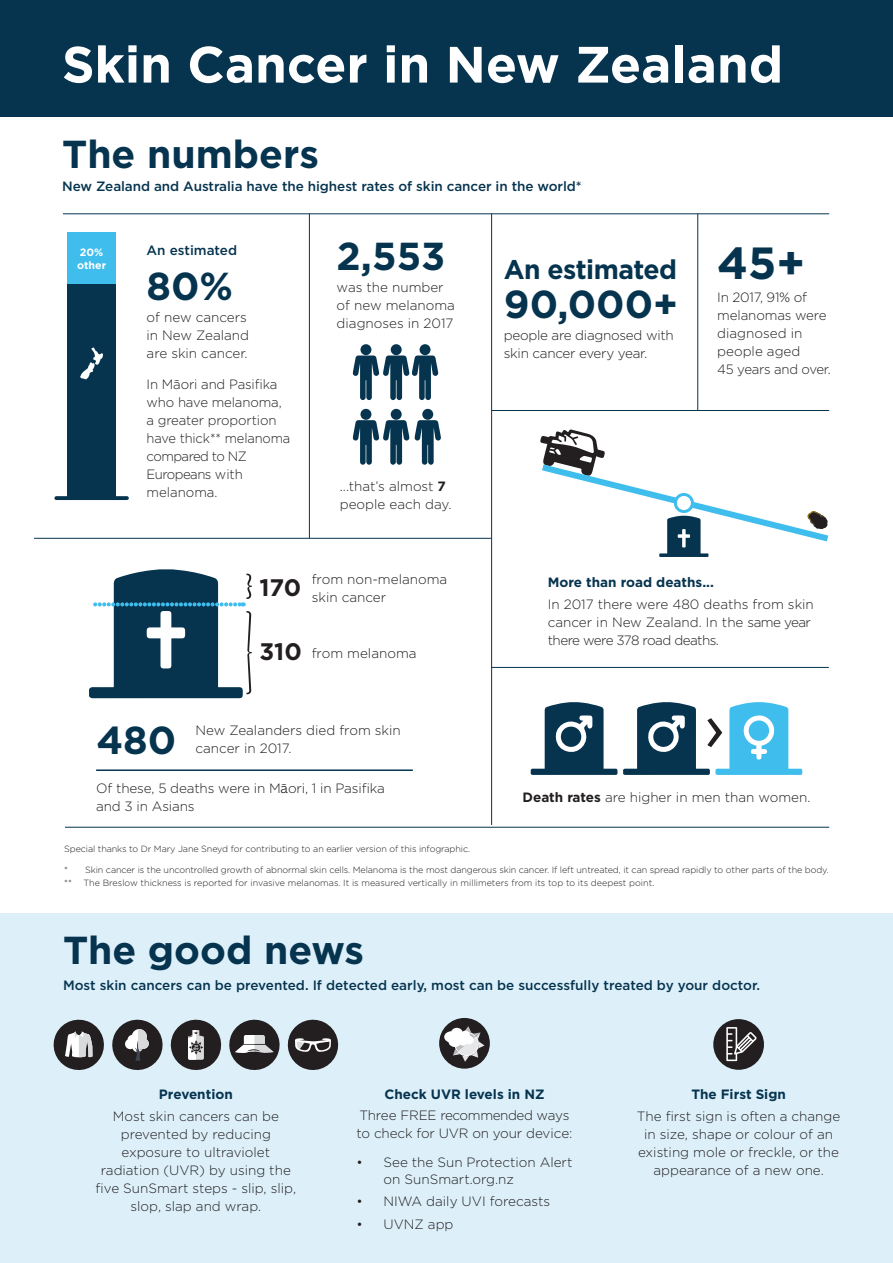
<style>
.page{position:relative;width:893px;height:1263px;background:#fff}
.page>*{position:absolute;margin:0;border:0;box-sizing:border-box;transform-origin:0 0}
.t1{font:67.2px "Gotham";color:#231f20}
.t2{font:700 51px "Gotham";color:#fff}
.t3{font:700 45px "Gotham";color:#06344f}
.t4{font:700 39px "Gotham";color:#06344f}
.t5{font:700 27px "Gotham";letter-spacing:-.02em;color:#06344f}
.t6{font:700 23.85px "Gotham";color:#231f20}
.t7{font:300 13.5px/18px "Gotham";color:#231f20}
.t8{font:500 13.5px "Gotham";letter-spacing:-.005em;color:#06344f}
.t9{font:700 13.5px "Gotham";color:#06344f}
.t10{font:300 13.5px/18px "Gotham";letter-spacing:-.02em;color:#231f20}
.t11{font:700 10.65px/12.9px "Gotham";color:#fff}
.t12{font:300 9px/13.2px "Gotham";letter-spacing:-.01em;color:#231f20}
.t13{font:700 3.45px "Raleway";color:#fff}
.t14{font:700 3px "Raleway";color:#fff}
.s1{font-weight:700}
.s2{font-weight:700;font-size:23.85px}
.s3{font-family:"ARS Maquette Pro"}
</style>
<div class="page">
<div style="left:0;top:913px;width:893px;height:350px;background:#ddf0fa"></div>
<div style="left:0;top:0;width:893px;height:116px;background:#06344f"></div>
<svg style="left:540px;top:429px;width:288px;height:128px"></svg>
<svg style="left:531px;top:702px;width:86px;height:73px"></svg>
<svg style="left:623px;top:702px;width:179px;height:73px"></svg>
<svg style="left:89px;top:569px;width:163px;height:129px"></svg>
<hr style="left:96px;top:769px;width:317px;height:2px;background:#06344f">
<hr style="left:56px;top:496px;width:71px;height:4px;background:#06344f">
<div style="left:67px;top:233px;width:49px;height:263px;background:#06344f"></div>
<div style="left:67px;top:232px;width:49px;height:52px;background:#3fbded"></div>
<svg style="left:80px;top:347px;width:23px;height:32px"></svg>
<div style="left:391px;top:409px;width:11px;height:11px;background:#06344f;border-radius:50%"></div>
<div style="left:391px;top:344px;width:11px;height:11px;background:#06344f;border-radius:50%"></div>
<div style="left:422px;top:409px;width:11px;height:11px;background:#06344f;border-radius:50%"></div>
<div style="left:420px;top:344px;width:10px;height:11px;background:#06344f;border-radius:50%"></div>
<svg style="left:353px;top:420px;width:88px;height:45px"></svg>
<div style="left:360px;top:409px;width:11px;height:11px;background:#06344f;border-radius:50%"></div>
<svg style="left:353px;top:355px;width:85px;height:45px"></svg>
<div style="left:360px;top:344px;width:11px;height:11px;background:#06344f;border-radius:50%"></div>
<hr style="left:309px;top:214px;width:1px;height:324px;background:#06344f">
<hr style="left:491px;top:214px;width:1px;height:611px;background:#06344f">
<hr style="left:697px;top:214px;width:1px;height:197px;background:#06344f">
<hr style="left:492px;top:410px;width:337px;height:1px;background:#06344f">
<hr style="left:491px;top:667px;width:338px;height:1px;background:#06344f">
<hr style="left:34px;top:538px;width:457px;height:1px;background:#06344f">
<hr style="left:65px;top:827px;width:764px;height:1px;background:#06344f">
<hr style="left:63px;top:214px;width:766px;height:1px;background:#06344f">
<div style="left:713px;top:1019px;width:51px;height:51px;background:#231f20;border-radius:50%"></div>
<svg style="left:726px;top:1027px;width:30px;height:34px"></svg>
<div style="left:439px;top:1018px;width:51px;height:51px;background:#231f20;border-radius:50%"></div>
<svg style="left:444px;top:1026px;width:41px;height:36px"></svg>
<svg style="left:112px;top:1020px;width:51px;height:50px"></svg>
<svg style="left:171px;top:1020px;width:50px;height:50px"></svg>
<svg style="left:288px;top:1020px;width:50px;height:50px"></svg>
<svg style="left:54px;top:1020px;width:50px;height:50px"></svg>
<svg style="left:229px;top:1020px;width:51px;height:50px"></svg>
<h2 class="t2" style="left:62px;top:31px;width:723px">Skin Cancer in New Zealand</h2>
<h3 class="t4" style="left:62px;top:128px;width:258px">The numbers</h3>
<p class="t8" style="left:62px;top:178px;width:521px">New Zealand and Australia have the highest rates of skin cancer in the world*</p>
<h3 class="t4" style="left:337px;top:230px;width:110px">2,553</h3>
<p class="t7" style="left:337px;top:278px;width:120px">was the number of new melanoma diagnoses in 2017</p>
<p class="t8" style="left:147px;top:241px;width:92px">An estimated</p>
<h3 class="t4" style="left:147px;top:260px;width:88px">80%</h3>
<p class="t7" style="left:147px;top:308px;width:104px">of new cancers in New Zealand are skin cancer.</p>
<p class="t7" style="left:147px;top:375px;width:145px">In Māori and Pasifika who have melanoma, a greater proportion have thick** melanoma compared to NZ<br>Europeans with melanoma.</p>
<p class="t11" style="left:77px;top:246px;width:31px">20% other</p>
<h3 class="t5" style="left:504px;top:252px;width:175px">An estimated</h3>
<h3 class="t4" style="left:504px;top:278px;width:176px">90,000+</h3>
<p class="t10" style="left:504px;top:326px;width:171px">people are diagnosed with skin cancer every year.</p>
<p class="t7" style="left:340px;top:477px;width:113px">...that’s almost <span class="s1">7 </span>people each day.</p>
<h3 class="t3" style="left:717px;top:234px;width:90px">45+</h3>
<p class="t7" style="left:717px;top:287px;width:115px">In 2017, 91% of melanomas were diagnosed in people aged<br>45 years and over.</p>
<h3 class="t6" style="left:259px;top:572px;width:43px">170</h3>
<p class="t7" style="left:312px;top:570px;width:137px">from non-melanoma skin cancer</p>
<p class="t7" style="left:259px;top:644px;width:159px"><span class="s2">310</span> from melanoma</p>
<h3 class="t4" style="left:96px;top:714px;width:81px">480</h3>
<p class="t7" style="left:195px;top:721px;width:207px">New Zealanders died from skin</p>
<p class="t7" style="left:195px;top:739px;width:97px">cancer in 2017.</p>
<p class="t9" style="left:548px;top:573px;width:168px">More than road deaths...</p>
<p class="t7" style="left:548px;top:595px;width:268px">In 2017 there were 480 deaths from skin cancer in New Zealand. In the same year there were 378 road deaths.</p>
<h1 class="t1" style="left:703px;top:683px;width:24px">›</h1>
<p class="t7" style="left:96px;top:779px;width:290px">Of these, 5 deaths were in M<span class="s3">ā</span>ori, 1 in Pasifika and 3 in Asians</p>
<p class="t12" style="left:64px;top:842px;width:407px">Special thanks to Dr Mary Jane Sneyd for contributing to an earlier version of this infographic.</p>
<p class="t12" style="left:64px;top:863px;width:766px">* Skin cancer is the uncontrolled growth of abnormal skin cells. Melanoma is the most dangerous skin cancer. If left untreated, it can spread rapidly to other parts of the body. **</p>
<p class="t12" style="left:84px;top:876px;width:572px">The Breslow thickness is reported for invasive melanomas. It is measured vertically in millimeters from its top to its deepest point.</p>
<p class="t7" style="left:522px;top:788px;width:289px"><span class="s1">Death rates</span> are higher in men than women.</p>
<h3 class="t4" style="left:63px;top:924px;width:302px">The good news</h3>
<p class="t8" style="left:63px;top:976px;width:699px">Most skin cancers can be prevented. If detected early, most can be successfully treated by your doctor.</p>
<p class="t13" style="left:194px;top:1044px;width:6px">30</p>
<p class="t14" style="left:193px;top:1047px;width:7px">SPF</p>
<p class="t9" style="left:159px;top:1085px;width:75px">Prevention</p>
<p class="t7" style="left:96px;top:1107px;width:202px;text-align:center">Most skin cancers can be prevented by reducing exposure to ultraviolet radiation (UVR) by using the five SunSmart steps - slip, slip, slop, slap and wrap.</p>
<p class="t9" style="left:384px;top:1085px;width:162px">Check UVR levels in NZ</p>
<p class="t7" style="left:357px;top:1106px;width:217px">Three FREE recommended ways to check for UVR on your device:</p>
<p class="t7" style="left:384px;top:1154px;width:190px;line-height:16.5px;text-indent:-27px">• See the Sun Protection Alert on SunSmart.org.nz</p>
<p class="t7" style="left:357px;top:1192px;width:195px">• NIWA daily UVI forecasts</p>
<p class="t7" style="left:357px;top:1215px;width:98px">• UVNZ app</p>
<p class="t9" style="left:691px;top:1085px;width:96px">The First Sign</p>
<p class="t7" style="left:637px;top:1107px;width:205px;text-align:center">The first sign is often a change in size, shape or colour of an existing mole or freckle, or the appearance of a new one.</p>
</div>
